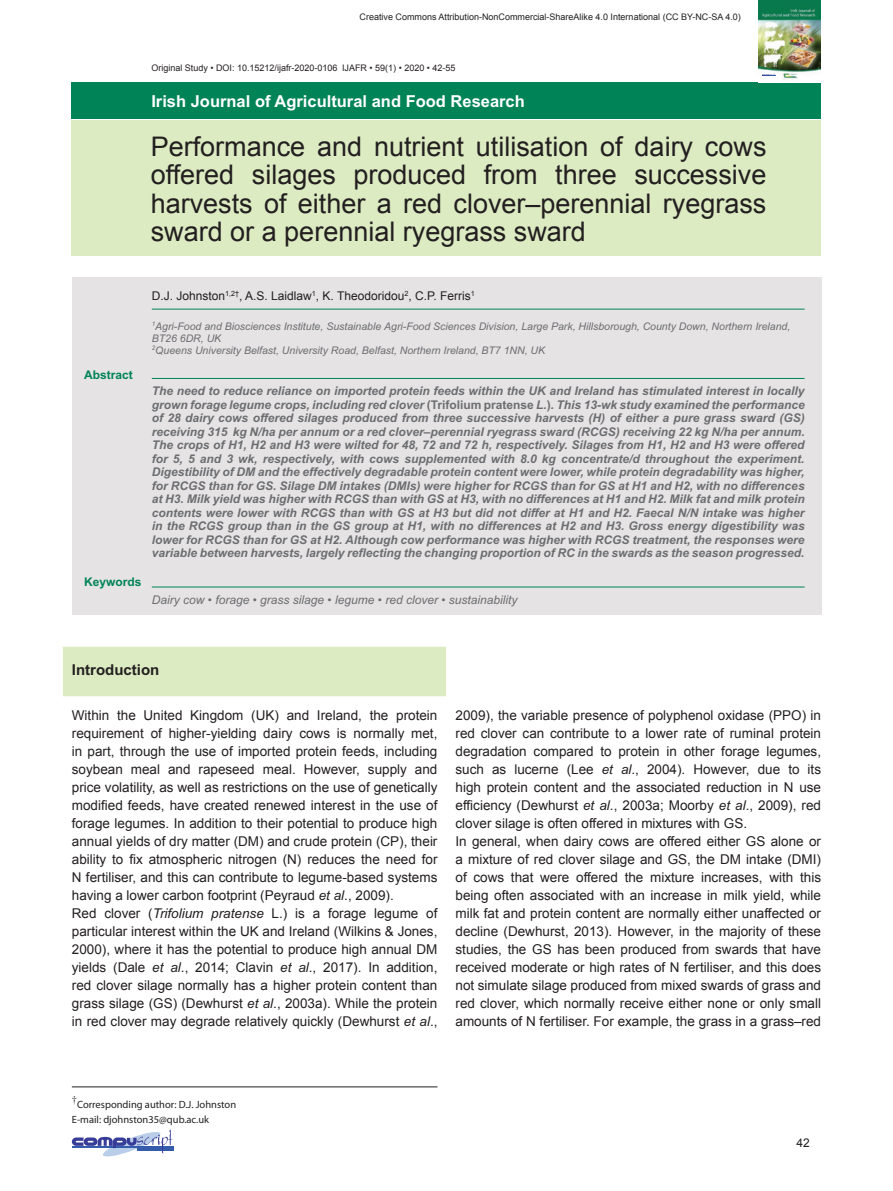
<style>
.page{position:relative;width:893px;height:1191px;background:#fff}
.page>*{position:absolute;margin:0;border:0;box-sizing:border-box;transform-origin:0 0}
.t1{font:27px/28.5px "Arial";color:#231f20;text-align:justify}
.t2{font:700 16.5px "Arial";color:#fff}
.t3{font:700 15px "Arial";color:#231f20}
.t4{font:13.5px/18px "Arial";color:#231f20}
.t5{font:italic 700 12px/13.5px "Arial";color:#6c6d70;text-align:justify}
.t6{font:italic 12px "Arial";color:#6c6d70}
.t7{font:12px "Arial";color:#231f20}
.t8{font:700 12px "Arial";color:#008457}
.t9{font:italic 10.5px/12px "Arial";color:#6c6d70}
.t10{font:10.5px/15px "Myriad Pro";color:#231f20}
.t11{font:10.5px "Times";color:#231f20}
.t12{font:9px "Arial";color:#231f20}
.s1{font-style:normal}
.s2{font-style:italic}
</style>
<div class="page">
<div style="left:72px;top:83px;width:749px;height:36px;background:#008457"></div>
<div style="left:72px;top:120px;width:749px;height:135px;background:#dcebc1"></div>
<hr style="left:72px;top:1086px;width:365px;height:1px;background:#231f20">
<img style="left:758px;top:0;width:62px;height:80px">
<svg style="left:762px;top:73px;width:14px;height:5px"></svg>
<hr style="left:137px;top:1146px;width:37px;height:4px;background:#345caa">
<svg style="left:72px;top:1129px;width:101px;height:28px"></svg>
<div style="left:72px;top:277px;width:749px;height:337px;background:#e5e3e4"></div>
<hr style="left:152px;top:309px;width:653px;height:1px;background:#008457">
<hr style="left:152px;top:378px;width:653px;height:1px;background:#008457">
<hr style="left:152px;top:586px;width:653px;height:1px;background:#008457">
<div style="left:63px;top:647px;width:383px;height:49px;background:#dcebc1"></div>
<p class="t12" style="left:360px;top:11px;width:383px">Creative Commons Attribution-NonCommercial-ShareAlike 4.0 International (CC BY-NC-SA 4.0)</p>
<p class="t12" style="left:151px;top:62px;width:306px">Original Study • DOI: 10.15212/ijafr-2020-0106 IJAFR • 59(1) • 2020 • 42-55</p>
<p class="t2" style="left:151px;top:92px;width:375px">Irish Journal of Agricultural and Food Research</p>
<h1 class="t1" style="left:151px;top:132px;width:617px">Performance and nutrient utilisation of dairy cows offered silages produced from three successive harvests of either a red clover–perennial ryegrass sward or a perennial ryegrass sward</h1>
<p class="t8" style="left:84px;top:368px;width:50px">Abstract</p>
<p class="t8" style="left:84px;top:575px;width:59px">Keywords</p>
<p class="t7" style="left:152px;top:288px;width:325px">D.J. Johnston<sup>1,2†</sup>, A.S. Laidlaw<sup>1</sup>, K. Theodoridou<sup>2</sup>, C.P. Ferris<sup>1</sup></p>
<p class="t9" style="left:152px;top:320px;width:640px"><sup>1</sup>Agri-Food and Biosciences Institute, Sustainable Agri-Food Sciences Division, Large Park, Hillsborough, County Down, Northern Ireland,<br>BT26 6DR, UK<br><sup>2</sup>Queens University Belfast, University Road, Belfast, Northern Ireland, BT7 1NN, UK</p>
<p class="t5" style="left:152px;top:384px;width:654px">The need to reduce reliance on imported protein feeds within the UK and Ireland has stimulated interest in locally grown forage legume crops, including red clover <span class="s1">(Trifolium pratense</span> L.<span class="s1">)</span>. This 13-wk study examined the performance of 28 dairy cows offered silages produced from three successive harvests (H) of either a pure grass sward (GS) receiving 315 kg N/ha per annum or a red clover–perennial ryegrass sward (RCGS) receiving 22 kg N/ha per annum.<br>The crops of H1, H2 and H3 were wilted for 48, 72 and 72 h, respectively. Silages from H1, H2 and H3 were offered for 5, 5 and 3 wk, respectively, with cows supplemented with 8.0 kg concentrate/d throughout the experiment.<br>Digestibility of DM and the effectively degradable protein content were lower, while protein degradability was higher, for RCGS than for GS. Silage DM intakes (DMIs) were higher for RCGS than for GS at H1 and H2, with no differences at H3. Milk yield was higher with RCGS than with GS at H3, with no differences at H1 and H2. Milk fat and milk protein contents were lower with RCGS than with GS at H3 but did not differ at H1 and H2. Faecal N/N intake was higher in the RCGS group than in the GS group at H1, with no differences at H2 and H3. Gross energy digestibility was lower for RCGS than for GS at H2. Although cow performance was higher with RCGS treatment, the responses were variable between harvests, largely reflecting the changing proportion of RC in the swards as the season progressed.</p>
<p class="t6" style="left:152px;top:593px;width:367px">Dairy cow • forage • grass silage • legume • red clover • sustainability</p>
<p class="t3" style="left:72px;top:661px;width:89px">Introduction</p>
<p class="t4" style="left:72px;top:706px;width:367px">Within the United Kingdom (UK) and Ireland, the protein requirement of higher-yielding dairy cows is normally met, in part, through the use of imported protein feeds, including soybean meal and rapeseed meal. However, supply and price volatility, as well as restrictions on the use of genetically modified feeds, have created renewed interest in the use of forage legumes. In addition to their potential to produce high annual yields of dry matter (DM) and crude protein (CP), their ability to fix atmospheric nitrogen (N) reduces the need for N fertiliser, and this can contribute to legume-based systems having a lower carbon footprint (Peyraud <span class="s2">et al</span>., 2009).<br>Red clover (<span class="s2">Trifolium pratense</span> L.) is a forage legume of particular interest within the UK and Ireland (Wilkins &amp; Jones, 2000), where it has the potential to produce high annual DM yields (Dale <span class="s2">et al</span>., 2014; Clavin <span class="s2">et al</span>., 2017). In addition, red clover silage normally has a higher protein content than grass silage (GS) (Dewhurst <span class="s2">et al</span>., 2003a). While the protein in red clover may degrade relatively quickly (Dewhurst <span class="s2">et al</span>.,</p>
<p class="t4" style="left:455px;top:706px;width:367px">2009), the variable presence of polyphenol oxidase (PPO) in red clover can contribute to a lower rate of ruminal protein degradation compared to protein in other forage legumes, such as lucerne (Lee <span class="s2">et al</span>., 2004). However, due to its high protein content and the associated reduction in N use efficiency (Dewhurst <span class="s2">et al</span>., 2003a; Moorby <span class="s2">et al</span>., 2009), red clover silage is often offered in mixtures with GS.<br>In general, when dairy cows are offered either GS alone or a mixture of red clover silage and GS, the DM intake (DMI) of cows that were offered the mixture increases, with this being often associated with an increase in milk yield, while milk fat and protein content are normally either unaffected or decline (Dewhurst, 2013). However, in the majority of these studies, the GS has been produced from swards that have received moderate or high rates of N fertiliser, and this does not simulate silage produced from mixed swards of grass and red clover, which normally receive either none or only small amounts of N fertiliser. For example, the grass in a grass–red</p>
<p class="t11" style="left:72px;top:1093px;width:7px">†</p>
<p class="t10" style="left:72px;top:1097px;width:166px;text-indent:5px">Corresponding author: D.J. Johnston<br>E-mail: djohnston35@qub.ac.uk</p>
<p class="t7" style="left:797px;top:1134px;width:15px">42</p>
</div>
